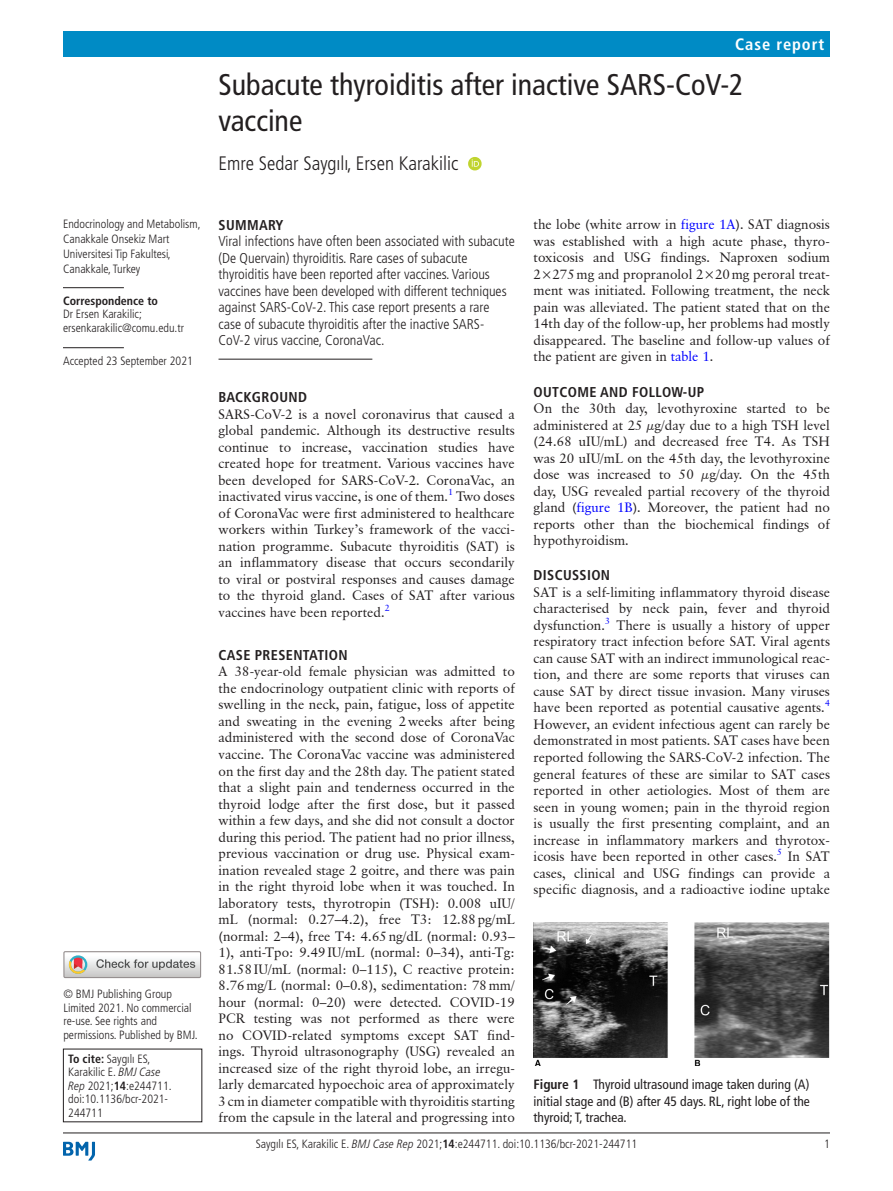
<style>
.page{position:relative;width:893px;height:1191px;background:#fff}
.page>*{position:absolute;margin:0;border:0;box-sizing:border-box;transform-origin:0 0}
.t1{font:condensed 30px/36px "Frutiger LT Pro";color:#231f20}
.t2{font:300 condensed 19.5px "Frutiger LT Pro";color:#231f20}
.t3{font:700 condensed 16.5px "Frutiger LT Std";letter-spacing:.055em;color:#fff}
.t4{font:300 condensed 14.25px/16.5px "Frutiger LT Pro";color:#231f20}
.t5{font:700 condensed 14.25px "Frutiger LT Pro";letter-spacing:.025em;color:#231f20}
.t6{font:13.5px/16.5px "Classical Garamond BT";color:#231f20;text-align:justify}
.t7{font:condensed 13.5px/16.5px "Frutiger LT Pro";color:#231f20;text-align:justify}
.t8{font:300 condensed 12px/13.5px "Frutiger LT Pro";color:#231f20}
.t9{font:700 condensed 12px "Frutiger LT Pro";color:#231f20}
.s1{font-weight:700}
.s2{font-style:italic}
.s3{color:#00f}
</style>
<div class="page">
<hr style="left:63px;top:1132px;width:767px;height:1px;background:#231f20">
<svg style="left:63px;top:1141px;width:32px;height:19px"></svg>
<svg style="left:468px;top:157px;width:14px;height:13px"></svg>
<div style="left:63px;top:31px;width:767px;height:25px;background:#008bc5"></div>
<hr style="left:63px;top:287px;width:61px;height:1px;background:#231f20">
<hr style="left:63px;top:347px;width:61px;height:1px;background:#231f20">
<div style="left:63px;top:951px;width:138px;height:27px;border:1px solid #969090"></div>
<svg style="left:64px;top:951px;width:137px;height:26px"></svg>
<hr style="left:219px;top:359px;width:153px;height:1px;background:#231f20">
<img style="left:534px;top:922px;width:296px;height:143px">
<p class="t8" style="left:63px;top:216px;width:139px;line-height:15px">Endocrinology and Metabolism,<br>Canakkale Onsekiz Mart<br>Universitesi Tip Fakultesi,<br>Canakkale, Turkey</p>
<p class="t9" style="left:63px;top:293px;width:97px">Correspondence to</p>
<p class="t8" style="left:63px;top:307px;width:123px">Dr Ersen Karakilic; ersenkarakilic@comu.edu.tr</p>
<p class="t8" style="left:63px;top:354px;width:131px">Accepted 23 September 2021</p>
<p class="t8" style="left:63px;top:987px;width:136px">© BMJ Publishing Group<br>Limited 2021. No commercial re-use. See rights and permissions. Published by BMJ.</p>
<p class="t8" style="left:68px;top:1052px;width:105px"><span class="s1">To cite:</span> Saygılı ES,<br>Karakilic E. <span class="s2">BMJ Case<br>Rep</span> 2021;<span class="s1">14</span>:e244711. doi:10.1136/bcr-2021-<br>244711</p>
<p class="t3" style="left:735px;top:34px;width:91px">Case report</p>
<h1 class="t1" style="left:219px;top:66px;width:527px">Subacute thyroiditis after inactive SARS-CoV-2 vaccine</h1>
<h2 class="t2" style="left:219px;top:152px;width:241px">Emre Sedar Saygılı, Ersen Karakilic</h2>
<p class="t5" style="left:219px;top:216px;width:66px">SUMMARY</p>
<p class="t4" style="left:219px;top:233px;width:298px">Viral infections have often been associated with subacute (De Quervain) thyroiditis. Rare cases of subacute thyroiditis have been reported after vaccines. Various vaccines have been developed with different techniques against SARS-CoV-2. This case report presents a rare case of subacute thyroiditis after the inactive SARS-CoV-2 virus vaccine, CoronaVac.</p>
<p class="t5" style="left:219px;top:389px;width:90px">BACKGROUND</p>
<p class="t6" style="left:219px;top:405px;width:298px">SARS-CoV-2 is a novel coronavirus that caused a global pandemic. Although its destructive results continue to increase, vaccination studies have created hope for treatment. Various vaccines have been developed for SARS-CoV-2. CoronaVac, an inactivated virus vaccine, is one of them.<sup>1</sup> Two doses of CoronaVac were first administered to healthcare workers within Turkey’s framework of the vacci&shy;nation programme. Subacute thyroiditis (SAT) is an inflammatory disease that occurs secondarily to viral or postviral responses and causes damage to the thyroid gland. Cases of SAT after various vaccines have been reported.<sup>2</sup></p>
<p class="t5" style="left:219px;top:646px;width:131px">CASE PRESENTATION</p>
<p class="t6" style="left:218px;top:663px;width:298px">A 38-year-old female physician was admitted to the endocrinology outpatient clinic with reports of swelling in the neck, pain, fatigue, loss of appetite and sweating in the evening 2weeks after being administered with the second dose of CoronaVac vaccine. The CoronaVac vaccine was administered on the first day and the 28th day. The patient stated that a slight pain and tenderness occurred in the thyroid lodge after the first dose, but it passed within a few days, and she did not consult a doctor during this period. The patient had no prior illness, previous vaccination or drug use. Physical exam&shy;ination revealed stage 2 goitre, and there was pain in the right thyroid lobe when it was touched. In laboratory tests, thyrotropin (TSH): 0.008 uIU/ mL (normal: 0.27–4.2), free T3: 12.88pg/mL (normal: 2–4), free T4: 4.65ng/dL (normal: 0.93– 1), anti-Tpo: 9.49IU/mL (normal: 0–34), anti-Tg:<br>81.58IU/mL (normal: 0–115), C reactive protein:<br>8.76mg/L (normal: 0–0.8), sedimentation: 78mm/ hour (normal: 0–20) were detected. COVID-19<br>PCR testing was not performed as there were no COVID-related symptoms except SAT find&shy;ings. Thyroid ultrasonography (USG) revealed an increased size of the right thyroid lobe, an irregu&shy;larly demarcated hypoechoic area of approximately 3cm in diameter compatible with thyroiditis starting from the capsule in the lateral and progressing into</p>
<p class="t6" style="left:534px;top:216px;width:298px">the lobe (white arrow in <span class="s3">figure 1A</span>). SAT diagnosis was established with a high acute phase, thyro&shy;toxicosis and USG findings. Naproxen sodium 2×275mg and propranolol 2×20mg peroral treat&shy;ment was initiated. Following treatment, the neck pain was alleviated. The patient stated that on the 14th day of the follow-up, her problems had mostly disappeared. The baseline and follow-up values of the patient are given in <span class="s3">table 1</span>.</p>
<p class="t5" style="left:534px;top:383px;width:172px">OUTCOME AND FOLLOW-UP</p>
<p class="t6" style="left:534px;top:400px;width:298px">On the 30th day, levothyroxine started to be administered at 25 μg/day due to a high TSH level (24.68 uIU/mL) and decreased free T4. As TSH was 20 uIU/mL on the 45th day, the levothyroxine dose was increased to 50 μg/day. On the 45th day, USG revealed partial recovery of the thyroid gland (<span class="s3">figure 1B</span>). Moreover, the patient had no reports other than the biochemical findings of hypothyroidism.</p>
<p class="t5" style="left:534px;top:567px;width:78px">DISCUSSION</p>
<p class="t6" style="left:534px;top:584px;width:298px">SAT is a self-limiting inflammatory thyroid disease characterised by neck pain, fever and thyroid dysfunction.<sup>3</sup> There is usually a history of upper respiratory tract infection before SAT. Viral agents can cause SAT with an indirect immunological reac&shy;tion, and there are some reports that viruses can cause SAT by direct tissue invasion. Many viruses have been reported as potential causative agents.<sup>4<br></sup>However, an evident infectious agent can rarely be demonstrated in most patients. SAT cases have been reported following the SARS-CoV-2 infection. The general features of these are similar to SAT cases reported in other aetiologies. Most of them are seen in young women; pain in the thyroid region is usually the first presenting complaint, and an increase in inflammatory markers and thyrotox&shy;icosis have been reported in other cases.<sup>5</sup> In SAT cases, clinical and USG findings can provide a specific diagnosis, and a radioactive iodine uptake</p>
<p class="t7" style="left:534px;top:1076px;width:278px"><span class="s1">Figure 1</span> Thyroid ultrasound image taken during (A) initial stage and (B) after 45 days. RL, right lobe of the thyroid; T, trachea.</p>
<p class="t8" style="left:256px;top:1136px;width:383px">Saygılı ES, Karakilic E. <span class="s2">BMJ Case Rep</span> 2021;<span class="s1">14</span>:e244711. doi:10.1136/bcr-2021-244711</p>
<p class="t8" style="left:824px;top:1136px;width:7px">1</p>
</div>
